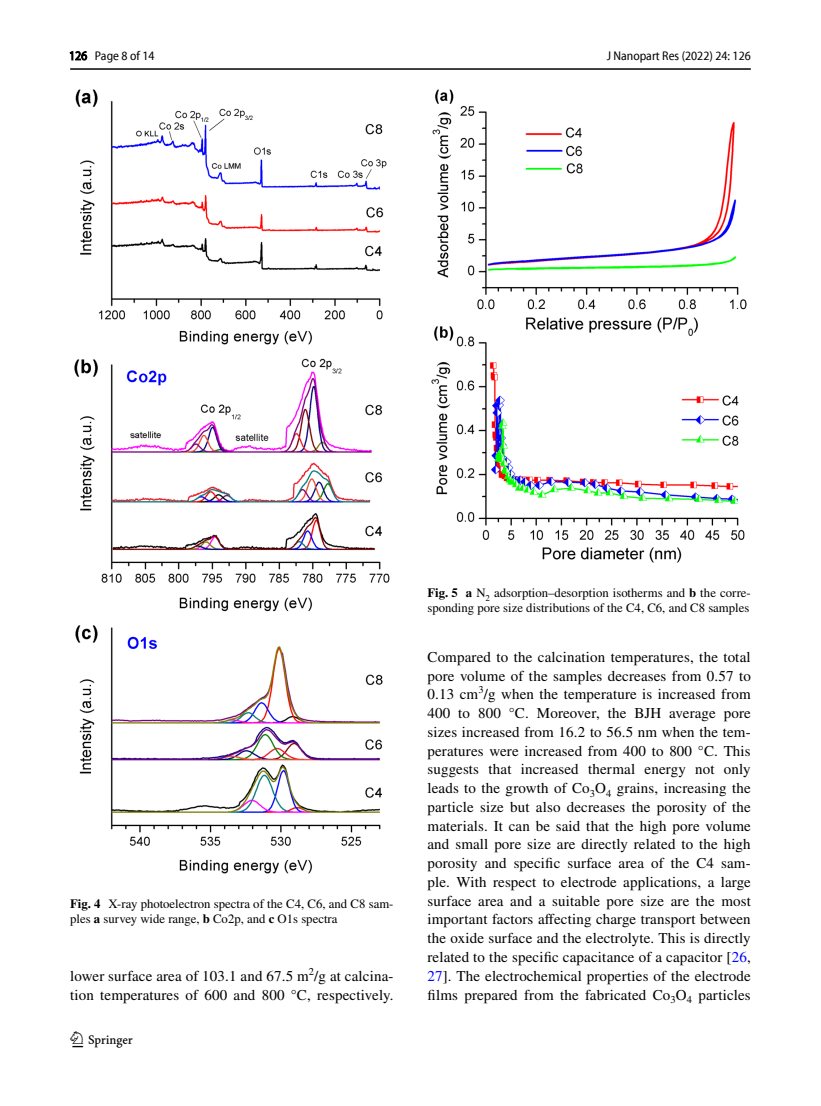
<style>
.page{position:relative;width:821px;height:1106px;background:#fff}
.page>*{position:absolute;margin:0;border:0;box-sizing:border-box;transform-origin:0 0}
.t1{font:22.5px "Springnew Regular 2";color:#000}
.t2{font:15px/18.8px "STIX";letter-spacing:.01em;color:#000}
.t3{font:12.75px/15px "STIX";color:#000}
.t4{font:semi-condensed 12.75px "Myriad Pro Unic";color:#000}
.t5{font:12.75px "Myriad Pro Unic Semi Condensed 2";color:#000}
.s1{font-family:"Myriad Pro Unic";font-stretch:semi-condensed}
.s2{font-weight:700}
.s3{color:#00f}
</style>
<div class="page">
<hr style="left:70px;top:68px;width:680px;height:2px;background:#000">
<img style="left:74px;top:89px;width:315px;height:784px">
<img style="left:432px;top:89px;width:314px;height:473px">
<p class="t5" style="left:69px;top:51px;width:87px"><span class="s1">126</span> Page 8 of 14</p>
<p class="t4" style="left:606px;top:51px;width:146px">J Nanopart Res (2022) 24: 126</p>
<p class="t3" style="left:70px;top:897px;width:325px"><span class="s2">Fig. 4</span> X-ray photoelectron spectra of the C4, C6, and C8 sam&shy;ples <span class="s2">a</span> survey wide range, <span class="s2">b</span> Co2p, and <span class="s2">c</span> O1s spectra</p>
<p class="t2" style="left:70px;top:967px;width:325px">lower surface area of 103.1 and 67.5 m<sup>2</sup>/g at calcina&shy;tion temperatures of 600 and 800 °C, respectively.</p>
<h1 class="t1" style="left:72px;top:1031px;width:62px">1 3</h1>
<p class="t3" style="left:427px;top:586px;width:325px"><span class="s2">Fig. 5 a</span> N<sub>2</sub> adsorption–desorption isotherms and <span class="s2">b</span> the corre&shy;sponding pore size distributions of the C4, C6, and C8 samples</p>
<p class="t2" style="left:427px;top:648px;width:325px;text-align:justify">Compared to the calcination temperatures, the total pore volume of the samples decreases from 0.57 to 0.13 cm<sup>3</sup>/g when the temperature is increased from 400 to 800 °C. Moreover, the BJH average pore sizes increased from 16.2 to 56.5 nm when the tem&shy;peratures were increased from 400 to 800 °C. This suggests that increased thermal energy not only leads to the growth of Co<sub>3</sub>O<sub>4</sub> grains, increasing the particle size but also decreases the porosity of the materials. It can be said that the high pore volume and small pore size are directly related to the high porosity and specific surface area of the C4 sam&shy;ple. With respect to electrode applications, a large surface area and a suitable pore size are the most important factors affecting charge transport between the oxide surface and the electrolyte. This is directly related to the specific capacitance of a capacitor [<span class="s3">26</span>, <span class="s3">27</span>]. The electrochemical properties of the electrode films prepared from the fabricated Co<sub>3</sub>O<sub>4</sub> particles</p>
</div>
